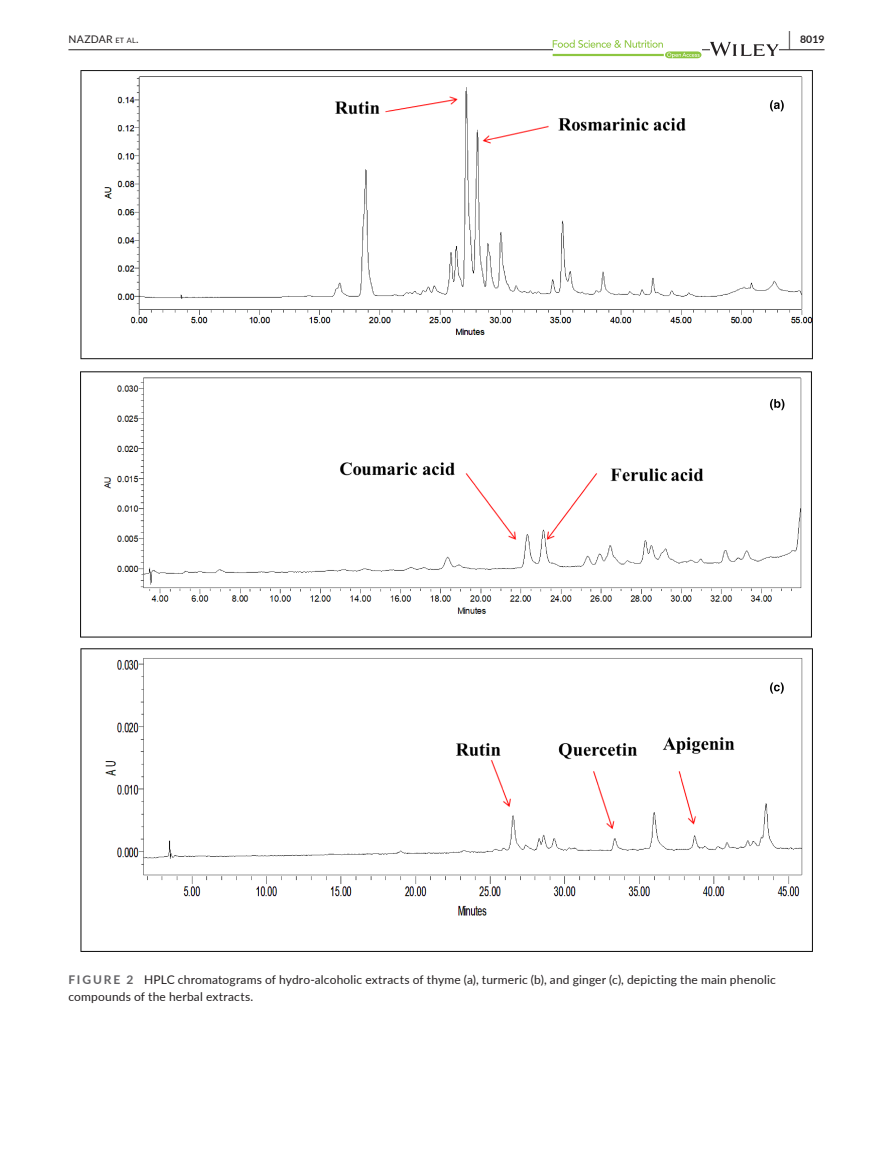
<style>
.page{position:relative;width:893px;height:1174px;background:#fff}
.page>*{position:absolute;margin:0;border:0;box-sizing:border-box;transform-origin:0 0}
.t1{font:12px/16.5px "Lato";letter-spacing:.015em;color:#231f20}
.t2{font:10.5px "Lato";letter-spacing:.025em;color:#231f20}
.t3{font:700 10.5px "Lato";color:#231f20}
.s1{font-size:7.35px}
.s2{font-size:19.5px}
.s3{font-weight:700;color:#636366}
</style>
<div class="page">
<hr style="left:68px;top:49px;width:756px;height:1px;background:#231f20">
<svg style="left:553px;top:40px;width:148px;height:18px"></svg>
<svg style="left:710px;top:42px;width:69px;height:14px"></svg>
<img style="left:80px;top:70px;width:733px;height:882px">
<p class="t2" style="left:68px;top:31px;width:72px">NAZDAR <span class="s1">et al</span>.</p>
<p class="t3" style="left:789px;top:31px;width:37px"><span class="s2">|</span> 8019</p>
<p class="t1" style="left:68px;top:971px;width:709px"><span class="s3">FIGURE 2</span> HPLC chromatograms of hydro-alcoholic extracts of thyme (a), turmeric (b), and ginger (c), depicting the main phenolic compounds of the herbal extracts.</p>
</div>
